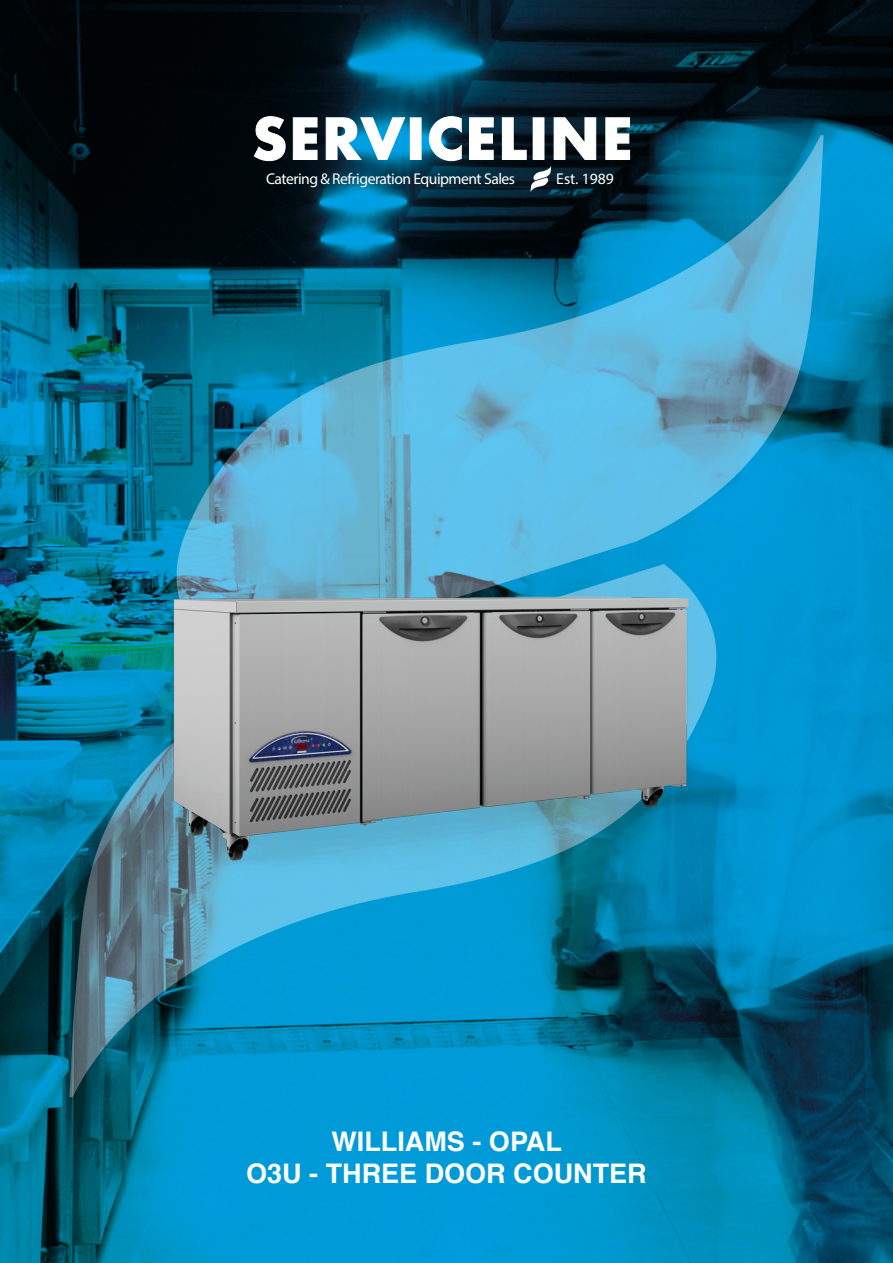
<style>
.page{position:relative;width:893px;height:1263px;background:#fff}
.page>*{position:absolute;margin:0;border:0;box-sizing:border-box;transform-origin:0 0}
.t1{font:700 55.2px "Futura";letter-spacing:.025em;color:#fff}
.t2{font:700 27px "Helvetica";color:#fff}
.t3{font:15.6px "Futura";letter-spacing:-.03em;color:#fff}
</style>
<div class="page">
<img style="left:0;top:0;width:893px;height:1263px">
<svg style="left:254px;top:116px;width:31px;height:45px"></svg>
<svg style="left:293px;top:117px;width:24px;height:43px"></svg>
<svg style="left:326px;top:117px;width:79px;height:43px;background:#1d83ac"></svg>
<div style="left:410px;top:118px;width:11px;height:42px;border:1px solid #fff"></div>
<svg style="left:429px;top:116px;width:33px;height:45px"></svg>
<svg style="left:469px;top:117px;width:25px;height:43px"></svg>
<svg style="left:502px;top:117px;width:25px;height:43px"></svg>
<svg style="left:554px;top:117px;width:42px;height:43px;background:#23313a"></svg>
<svg style="left:605px;top:117px;width:25px;height:43px"></svg>
<svg style="left:531px;top:166px;width:20px;height:26px"></svg>
<img style="left:111px;top:270px;width:630px;height:630px">
<p class="t1" style="left:252px;top:99px;width:383px">SERVICELINE</p>
<p class="t3" style="left:266px;top:169px;width:251px">Catering &amp; Refrigeration Equipment Sales</p>
<p class="t3" style="left:556px;top:169px;width:59px">Est. 1989</p>
<p class="t2" style="left:331px;top:1119px;width:232px">WILLIAMS - OPAL</p>
<p class="t2" style="left:246px;top:1152px;width:402px">O3U - THREE DOOR COUNTER</p>
</div>
